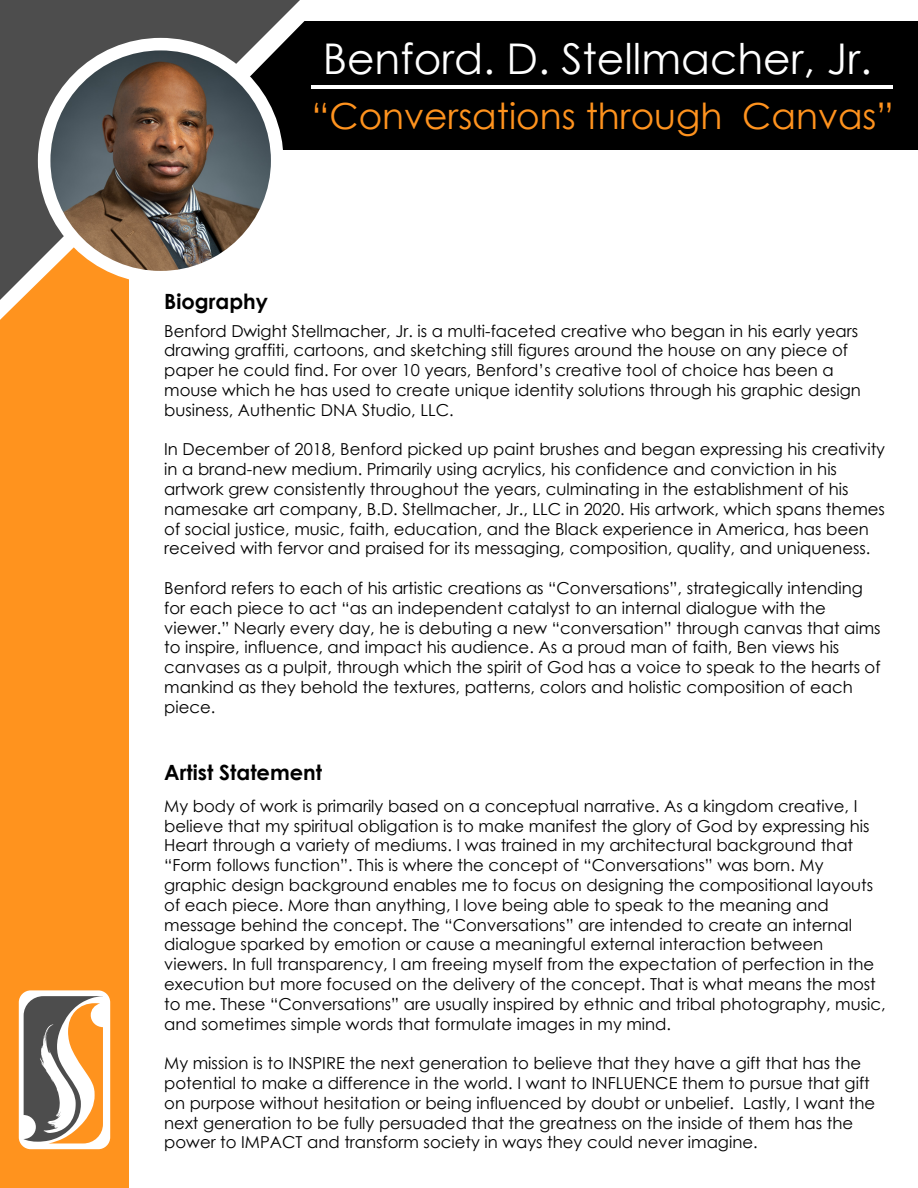
<style>
.page{position:relative;width:918px;height:1188px;background:#fff}
.page>*{position:absolute;margin:0;border:0;box-sizing:border-box;transform-origin:0 0}
.t1{font:42.3px "Century Gothic";color:#fff}
.t2{font:36px "Century Gothic";color:#ff931e}
.t3{font:700 21px "Century Gothic";color:#000}
.t4{font:16.5px/19.8px "Century Gothic";color:#000}
</style>
<div class="page">
<div style="left:0;top:300px;width:129px;height:888px;background:#ff931e"></div>
<svg style="left:0;top:0;width:300px;height:300px;fill:#4d4d4d"></svg>
<div style="left:178px;top:21px;width:740px;height:129px;background:#000"></div>
<div style="left:38px;top:38px;width:246px;height:246px;background:#fff;border-radius:50%"></div>
<img style="left:50px;top:50px;width:221px;height:221px;border-radius:110px">
<div style="left:19px;top:990px;width:91px;height:159px;background:#fff;border-radius:12px"></div>
<svg style="left:24px;top:996px;width:79px;height:147px"></svg>
<hr style="left:311px;top:86px;width:582px;height:3px;background:#fff">
<h1 class="t1" style="left:323px;top:29px;width:551px">Benford. D. Stellmacher, Jr.</h1>
<h2 class="t2" style="left:311px;top:91px;width:584px">“Conversations through Canvas”</h2>
<p class="t3" style="left:164px;top:285px;width:105px">Biography</p>
<p class="t4" style="left:164px;top:320px;width:698px">Benford Dwight Stellmacher, Jr. is a multi-faceted creative who began in his early years drawing graffiti, cartoons, and sketching still figures around the house on any piece of paper he could find. For over 10 years, Benford’s creative tool of choice has been a mouse which he has used to create unique identity solutions through his graphic design business, Authentic DNA Studio, LLC.</p>
<p class="t4" style="left:164px;top:439px;width:722px">In December of 2018, Benford picked up paint brushes and began expressing his creativity in a brand-new medium. Primarily using acrylics, his confidence and conviction in his artwork grew consistently throughout the years, culminating in the establishment of his namesake art company, B.D. Stellmacher, Jr., LLC in 2020. His artwork, which spans themes of social justice, music, faith, education, and the Black experience in America, has been received with fervor and praised for its messaging, composition, quality, and uniqueness.</p>
<p class="t4" style="left:164px;top:578px;width:718px">Benford refers to each of his artistic creations as “Conversations”, strategically intending for each piece to act “as an independent catalyst to an internal dialogue with the viewer.” Nearly every day, he is debuting a new “conversation” through canvas that aims to inspire, influence, and impact his audience. As a proud man of faith, Ben views his canvases as a pulpit, through which the spirit of God has a voice to speak to the hearts of mankind as they behold the textures, patterns, colors and holistic composition of each piece.</p>
<p class="t3" style="left:164px;top:757px;width:159px">Artist Statement</p>
<p class="t4" style="left:164px;top:796px;width:723px">My body of work is primarily based on a conceptual narrative. As a kingdom creative, I believe that my spiritual obligation is to make manifest the glory of God by expressing his Heart through a variety of mediums. I was trained in my architectural background that “Form follows function”. This is where the concept of “Conversations” was born. My graphic design background enables me to focus on designing the compositional layouts of each piece. More than anything, I love being able to speak to the meaning and message behind the concept. The “Conversations” are intended to create an internal dialogue sparked by emotion or cause a meaningful external interaction between viewers. In full transparency, I am freeing myself from the expectation of perfection in the execution but more focused on the delivery of the concept. That is what means the most to me. These “Conversations” are usually inspired by ethnic and tribal photography, music, and sometimes simple words that formulate images in my mind.</p>
<p class="t4" style="left:164px;top:1053px;width:713px">My mission is to INSPIRE the next generation to believe that they have a gift that has the potential to make a difference in the world. I want to INFLUENCE them to pursue that gift on purpose without hesitation or being influenced by doubt or unbelief. Lastly, I want the next generation to be fully persuaded that the greatness on the inside of them has the power to IMPACT and transform society in ways they could never imagine.</p>
</div>
